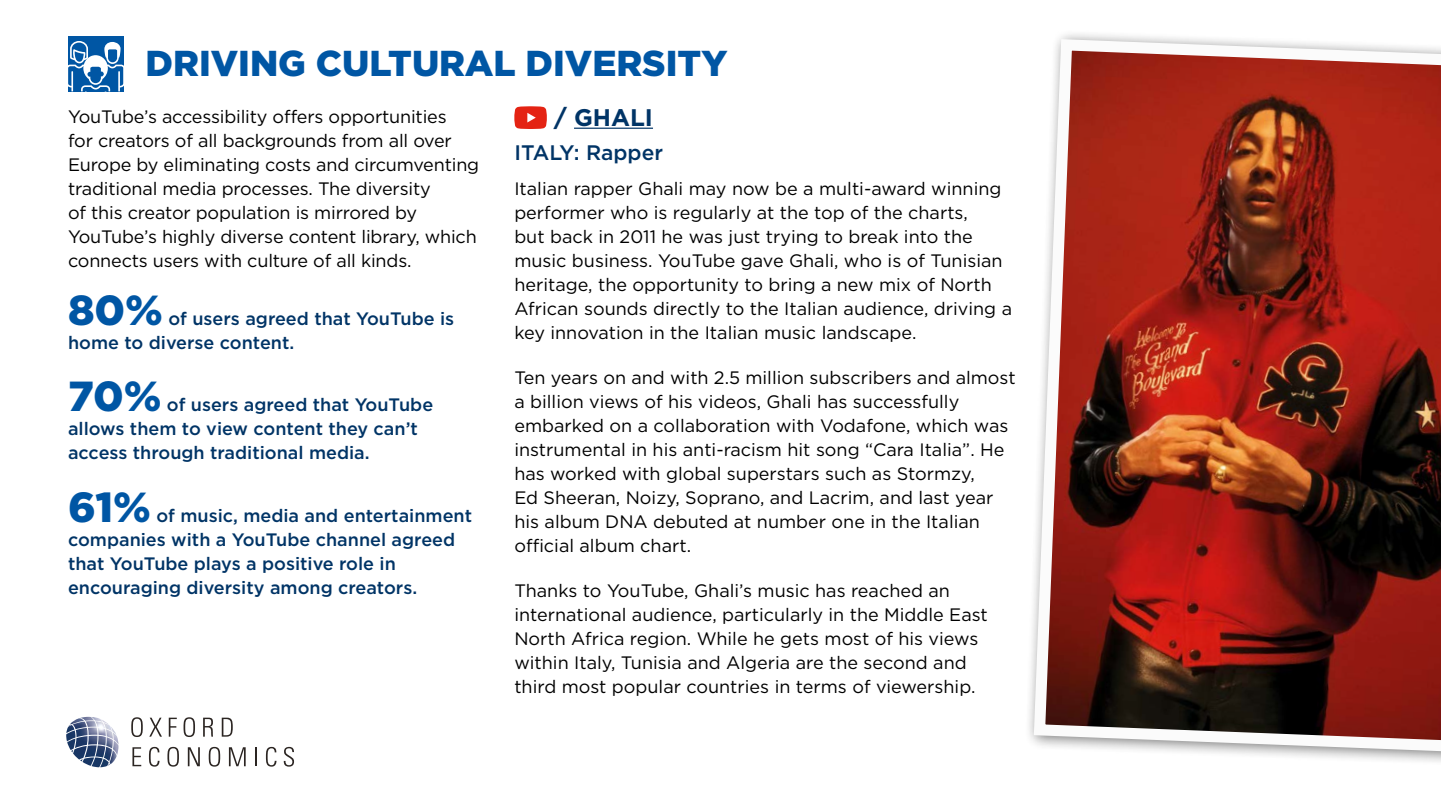
<style>
.page{position:relative;width:1441px;height:810px;background:#fff}
.page>*{position:absolute;margin:0;border:0;box-sizing:border-box;transform-origin:0 0}
.t1{font:900 42px "Gotham";color:#0056a4}
.t2{font:900 36px "Gotham";color:#0056a4}
.t3{font:700 24px "Gotham";color:#003466}
.t4{font:500 21px "Gotham";color:#003466}
.t5{font:18px/24px "Gotham";color:#000}
.t6{font:500 18px/24px "Gotham";color:#003466}
</style>
<div class="page">
<svg style="left:131px;top:717px;width:12px;height:20px"></svg>
<svg style="left:149px;top:718px;width:13px;height:19px"></svg>
<svg style="left:169px;top:718px;width:8px;height:19px"></svg>
<svg style="left:183px;top:717px;width:12px;height:20px"></svg>
<svg style="left:203px;top:718px;width:10px;height:19px"></svg>
<svg style="left:222px;top:718px;width:11px;height:19px"></svg>
<svg style="left:132px;top:747px;width:9px;height:19px"></svg>
<svg style="left:149px;top:747px;width:10px;height:20px"></svg>
<svg style="left:167px;top:747px;width:12px;height:20px"></svg>
<svg style="left:188px;top:747px;width:12px;height:19px"></svg>
<svg style="left:209px;top:747px;width:11px;height:20px"></svg>
<svg style="left:229px;top:747px;width:17px;height:19px"></svg>
<svg style="left:255px;top:747px;width:2px;height:19px"></svg>
<svg style="left:266px;top:747px;width:10px;height:20px"></svg>
<svg style="left:283px;top:747px;width:11px;height:20px"></svg>
<img style="left:66px;top:717px;width:52px;height:33px">
<div style="left:68px;top:36px;width:55px;height:55px;background:#0056a4"></div>
<svg style="left:68px;top:41px;width:56px;height:50px"></svg>
<hr style="left:574px;top:128px;width:79px;height:1px;background:#003466">
<svg style="left:514px;top:106px;width:33px;height:23px"></svg>
<svg style="left:1029px;top:34px;width:411px;height:724px"></svg>
<h2 class="t2" style="left:146px;top:39px;width:583px">DRIVING CULTURAL DIVERSITY</h2>
<p class="t5" style="left:68px;top:104px;width:412px">YouTube’s accessibility offers opportunities<br>for creators of all backgrounds from all over Europe by eliminating costs and circumventing traditional media processes. The diversity<br>of this creator population is mirrored by YouTube’s highly diverse content library, which connects users with culture of all kinds.</p>
<h1 class="t1" style="left:68px;top:281px;width:96px">80%</h1>
<h3 class="t3" style="left:554px;top:101px;width:100px">/ GHALI</h3>
<p class="t4" style="left:514px;top:139px;width:150px">ITALY: Rapper</p>
<p class="t5" style="left:514px;top:176px;width:499px">Italian rapper Ghali may now be a multi-award winning performer who is regularly at the top of the charts,<br>but back in 2011 he was just trying to break into the music business. YouTube gave Ghali, who is of Tunisian heritage, the opportunity to bring a new mix of North African sounds directly to the Italian audience, driving a key innovation in the Italian music landscape.</p>
<p class="t5" style="left:514px;top:365px;width:502px">Ten years on and with 2.5 million subscribers and almost a billion views of his videos, Ghali has successfully embarked on a collaboration with Vodafone, which was instrumental in his anti-racism hit song “Cara Italia”. He has worked with global superstars such as Stormzy,<br>Ed Sheeran, Noizy, Soprano, and Lacrim, and last year his album DNA debuted at number one in the Italian official album chart.</p>
<p class="t5" style="left:514px;top:578px;width:475px">Thanks to YouTube, Ghali’s music has reached an international audience, particularly in the Middle East North Africa region. While he gets most of his views within Italy, Tunisia and Algeria are the second and third most popular countries in terms of viewership.</p>
<p class="t6" style="left:68px;top:307px;width:388px;text-indent:100px">of users agreed that YouTube is home to diverse content.</p>
<h1 class="t1" style="left:68px;top:368px;width:95px">70%</h1>
<p class="t6" style="left:68px;top:393px;width:366px;text-indent:99px">of users agreed that YouTube allows them to view content they can’t access through traditional media.</p>
<h1 class="t1" style="left:68px;top:478px;width:84px">61%</h1>
<p class="t6" style="left:68px;top:503px;width:405px;text-indent:88px">of music, media and entertainment companies with a YouTube channel agreed that YouTube plays a positive role in encouraging diversity among creators.</p>
</div>
